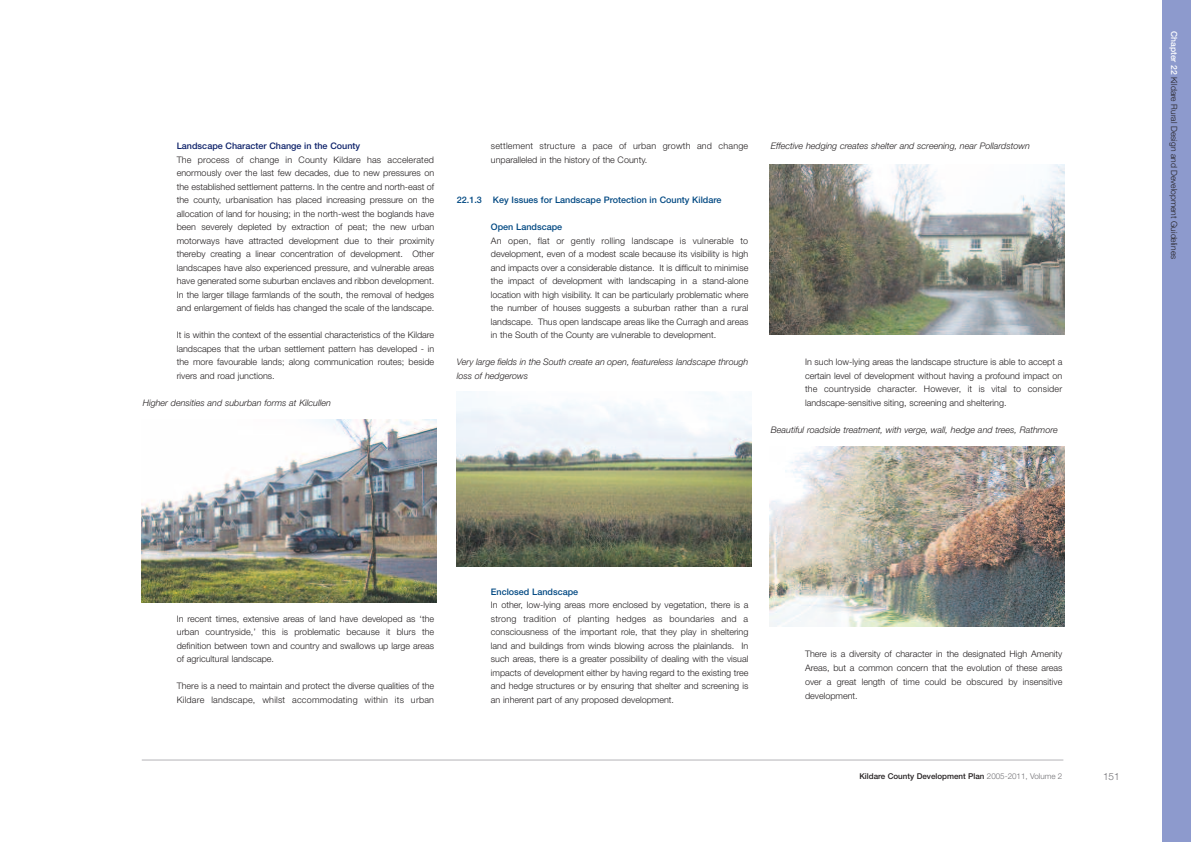
<style>
.page{position:relative;width:1191px;height:842px;background:#fff}
.page>*{position:absolute;margin:0;border:0;box-sizing:border-box;transform-origin:0 0}
.t1{font:300 10px "Helvetica Neue";color:#717074}
.t2{font:300 9px/13.5px "Helvetica Neue";color:#231f20;text-align:justify}
.t3{font:italic 300 9px/13.5px "Helvetica Neue";color:#231f20}
.t4{font:300 9px/13.5px "Helvetica Neue";letter-spacing:.02em;color:#231f20}
.t5{font:500 9px "Helvetica Neue";color:#014882}
.t6{font:500 9px "Helvetica Neue";color:#0d2169}
.t7{font:300 8.5px "Helvetica Neue";color:#231f20}
.t8{font:500 8px "Helvetica Neue";color:#231f20}
.s1{font-weight:500;color:#fff}
.s2{font-weight:300;color:#717074}
</style>
<div class="page">
<img style="left:142px;top:420px;width:295px;height:183px">
<img style="left:769px;top:164px;width:295px;height:171px">
<img style="left:456px;top:391px;width:295px;height:175px">
<img style="left:769px;top:446px;width:295px;height:180px">
<hr style="left:142px;top:760px;width:921px;height:1px;background:#b4b3b7">
<div style="left:1162px;top:0;width:29px;height:842px;background:#8d9acd"></div>
<p class="t6" style="left:177px;top:143px;width:185px">Landscape Character Change in the County</p>
<p class="t2" style="left:177px;top:154px;width:259px">The process of change in County Kildare has accelerated enormously over the last few decades, due to new pressures on the established settlement patterns. In the centre and north-east of the county, urbanisation has placed increasing pressure on the allocation of land for housing; in the north-west the boglands have been severely depleted by extraction of peat; the new urban motorways have attracted development due to their proximity thereby creating a linear concentration of development. Other landscapes have also experienced pressure, and vulnerable areas have generated some suburban enclaves and ribbon development.<br>In the larger tillage farmlands of the south, the removal of hedges and enlargement of fields has changed the scale of the landscape.</p>
<p class="t2" style="left:177px;top:329px;width:259px">It is within the context of the essential characteristics of the Kildare landscapes that the urban settlement pattern has developed - in the more favourable lands; along communication routes; beside rivers and road junctions.</p>
<p class="t3" style="left:143px;top:397px;width:190px">Higher densities and suburban forms at Kilcullen</p>
<p class="t4" style="left:491px;top:140px;width:259px">settlement structure a pace of urban growth and change unparalleled in the history of the County.</p>
<p class="t5" style="left:457px;top:197px;width:266px">22.1.3 Key Issues for Landscape Protection in County Kildare</p>
<p class="t5" style="left:491px;top:224px;width:73px">Open Landscape</p>
<p class="t2" style="left:491px;top:235px;width:259px">An open, flat or gently rolling landscape is vulnerable to development, even of a modest scale because its visibility is high and impacts over a considerable distance. It is difficult to minimise the impact of development with landscaping in a stand-alone location with high visibility. It can be particularly problematic where the number of houses suggests a suburban rather than a rural landscape. Thus open landscape areas like the Curragh and areas in the South of the County are vulnerable to development.</p>
<p class="t3" style="left:457px;top:356px;width:293px">Very large fields in the South create an open, featureless landscape through loss of hedgerows</p>
<p class="t3" style="left:771px;top:140px;width:260px">Effective hedging creates shelter and screening, near Pollardstown</p>
<p class="t2" style="left:805px;top:356px;width:259px">In such low-lying areas the landscape structure is able to accept a certain level of development without having a profound impact on the countryside character. However, it is vital to consider landscape-sensitive siting, screening and sheltering.</p>
<p class="t3" style="left:771px;top:424px;width:288px">Beautiful roadside treatment, with verge, wall, hedge and trees, Rathmore</p>
<p class="t7" style="left:1177px;top:31px;width:230px;rotate:90deg"><span class="s1">Chapter 22</span> Kildare Rural Design and Development Guidelines</p>
<p class="t2" style="left:177px;top:613px;width:259px">In recent times, extensive areas of land have developed as ‘the urban countryside,’ this is problematic because it blurs the definition between town and country and swallows up large areas of agricultural landscape.</p>
<p class="t2" style="left:177px;top:680px;width:259px">There is a need to maintain and protect the diverse qualities of the<br>Kildare landscape, whilst accommodating within its urban</p>
<p class="t5" style="left:491px;top:588px;width:89px">Enclosed Landscape</p>
<p class="t2" style="left:491px;top:599px;width:259px">In other, low-lying areas more enclosed by vegetation, there is a strong tradition of planting hedges as boundaries and a consciousness of the important role, that they play in sheltering land and buildings from winds blowing across the plainlands. In such areas, there is a greater possibility of dealing with the visual impacts of development either by having regard to the existing tree and hedge structures or by ensuring that shelter and screening is an inherent part of any proposed development.</p>
<p class="t2" style="left:805px;top:648px;width:259px;line-height:14px">There is a diversity of character in the designated High Amenity Areas, but a common concern that the evolution of these areas over a great length of time could be obscured by insensitive development.</p>
<p class="t8" style="left:859px;top:773px;width:204px">Kildare County Development Plan <span class="s2">2005-2011, Volume 2</span></p>
<p class="t1" style="left:1103px;top:773px;width:18px">151</p>
</div>
